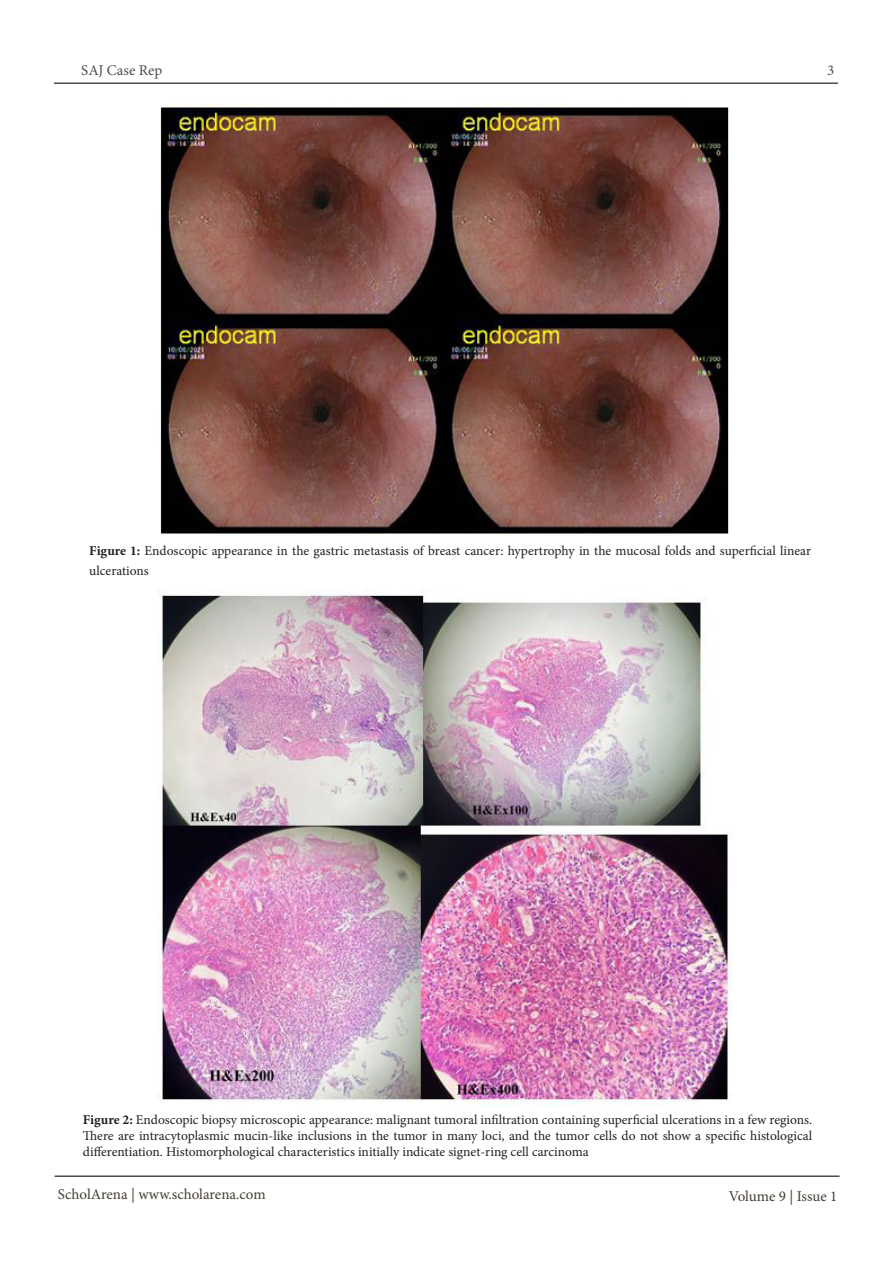
<style>
.page{position:relative;width:893px;height:1263px;background:#fff}
.page>*{position:absolute;margin:0;border:0;box-sizing:border-box;transform-origin:0 0}
.t1{font:15px "Minion Pro";letter-spacing:-.005em;color:#443f34}
.t2{font:15px "Minion Pro";color:#524c4c}
.List_Paragraph{font:13.5px/16.2px "Minion Pro";color:#231f20}
.s1{font-weight:700}
</style>
<div class="page">
<hr style="left:54px;top:82px;width:784px;height:2px;background:#524c4b">
<hr style="left:55px;top:1175px;width:784px;height:2px;background:#524c4b">
<img style="left:160px;top:103px;width:569px;height:432px">
<img style="left:157px;top:588px;width:574px;height:518px">
<p class="t2" style="left:81px;top:60px;width:83px">SAJ Case Rep</p>
<p class="t2" style="left:827px;top:60px;width:9px">3</p>
<p class="List_Paragraph" style="left:89px;top:541px;width:723px;line-height:20.2px"><span class="s1">Figure 1:</span> Endoscopic appearance in the gastric metastasis of breast cancer: hypertrophy in the mucosal folds and superficial linear ulcerations</p>
<p class="List_Paragraph" style="left:83px;top:1111px;width:731px;text-align:justify"><span class="s1">Figure 2:</span> Endoscopic biopsy microscopic appearance: malignant tumoral infiltration containing superficial ulcerations in a few regions.<br>There are intracytoplasmic mucin-like inclusions in the tumor in many loci, and the tumor cells do not show a specific histological differentiation. Histomorphological characteristics initially indicate signet-ring cell carcinoma</p>
<p class="t1" style="left:58px;top:1184px;width:209px">ScholArena | www.scholarena.com</p>
<p class="t1" style="left:729px;top:1186px;width:110px">Volume 9 | Issue 1</p>
</div>
